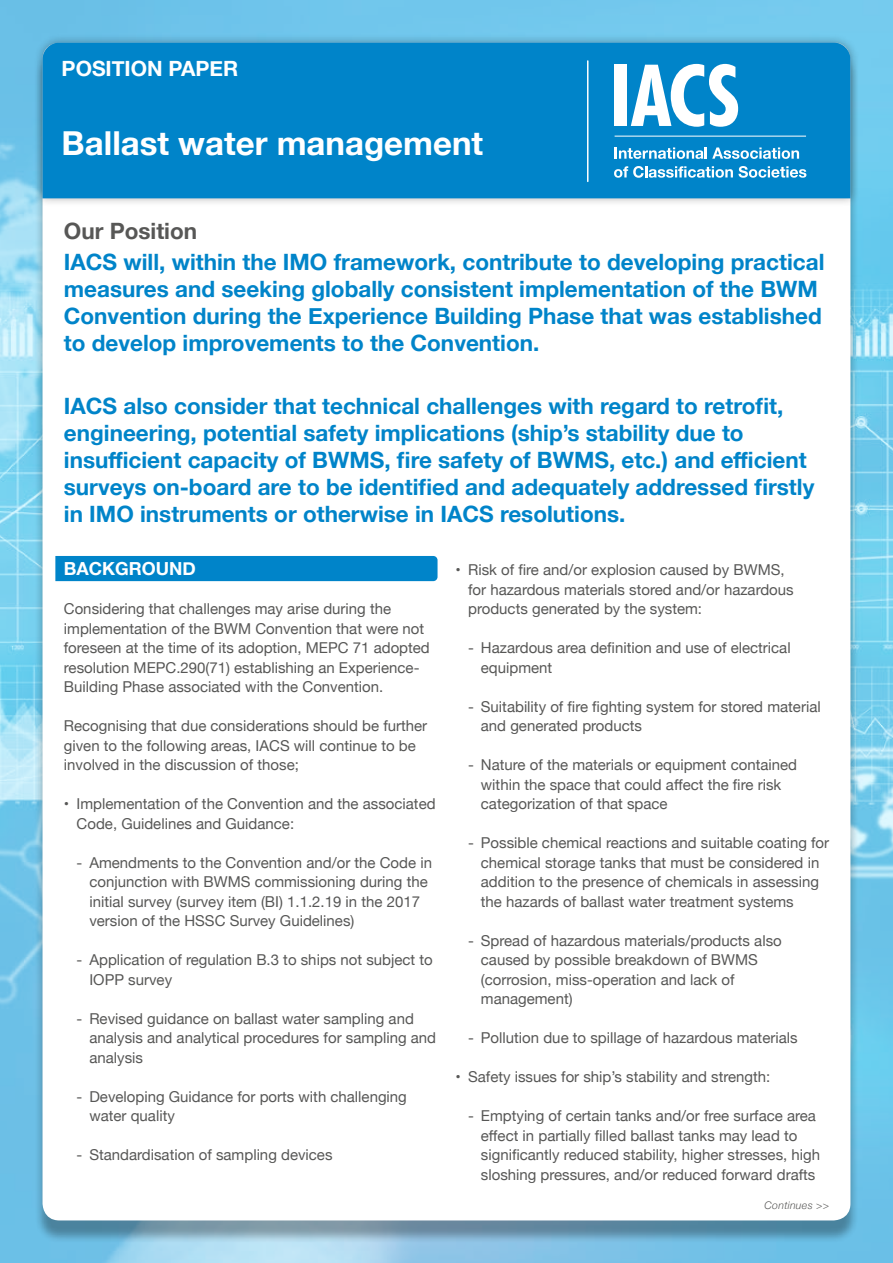
<style>
.page{position:relative;width:893px;height:1263px;background:#fff}
.page>*{position:absolute;margin:0;border:0;box-sizing:border-box;transform-origin:0 0}
.t1{font:700 33px "Helvetica Neue";color:#fff}
.t2{font:700 22.5px/27px "Helvetica Neue";color:#0084c9}
.t3{font:700 22.5px "Helvetica Neue";color:#575756}
.t4{font:700 21px "Helvetica Neue";color:#fff}
.t5{font:700 18px "Helvetica Neue";color:#fff}
.t6{font:15px/19.5px "Helvetica Neue";color:#575756}
.t7{font:italic 300 10.5px "Helvetica Neue";letter-spacing:.03em;color:#575756}
</style>
<div class="page">
<img style="left:0;top:0;width:893px;height:1263px">
<div style="left:34px;top:49px;width:825px;height:1195px;background:#000;opacity:.32"></div>
<div style="left:43px;top:43px;width:807px;height:1177px;background:#fff;border-radius:17px"></div>
<div style="left:34px;top:34px;width:826px;height:173px;background:#000;opacity:.3"></div>
<div style="left:43px;top:43px;width:807px;height:155px;background:#0084c9"></div>
<div style="left:615px;top:65px;width:12px;height:61px;background:#fff"></div>
<svg style="left:631px;top:64px;width:107px;height:63px"></svg>
<svg style="left:53px;top:136px;width:753px;height:42px;background:#0f8bcc"></svg>
<hr style="left:587px;top:61px;width:1px;height:120px;background:#fff">
<div style="left:53px;top:57px;width:257px;height:25px;background:#0084c9"></div>
<div style="left:55px;top:556px;width:383px;height:25px;background:#0084c9"></div>
<h3 class="t4" style="left:62px;top:52px;width:178px">POSITION PAPER</h3>
<h1 class="t1" style="left:62px;top:117px;width:423px">Ballast water management</h1>
<h2 class="t3" style="left:64px;top:214px;width:135px">Our Position</h2>
<p class="t2" style="left:64px;top:250px;width:762px">IACS will, within the IMO framework, contribute to developing practical measures and seeking globally consistent implementation of the BWM Convention during the Experience Building Phase that was established to develop improvements to the Convention.</p>
<p class="t2" style="left:64px;top:393px;width:752px">IACS also consider that technical challenges with regard to retrofit, engineering, potential safety implications (ship’s stability due to insufficient capacity of BWMS, fire safety of BWMS, etc.) and efficient surveys on-board are to be identified and adequately addressed firstly in IMO instruments or otherwise in IACS resolutions.</p>
<p class="t5" style="left:64px;top:554px;width:134px">BACKGROUND</p>
<p class="t6" style="left:64px;top:600px;width:367px">Considering that challenges may arise during the implementation of the BWM Convention that were not foreseen at the time of its adoption, MEPC 71 adopted resolution MEPC.290(71) establishing an Experience-Building Phase associated with the Convention.</p>
<p class="t6" style="left:64px;top:717px;width:365px">Recognising that due considerations should be further given to the following areas, IACS will continue to be involved in the discussion of those;</p>
<p class="t6" style="left:77px;top:795px;width:361px;text-indent:-13px">• Implementation of the Convention and the associated<br>Code, Guidelines and Guidance:</p>
<p class="t6" style="left:89px;top:853px;width:344px;text-indent:-13px">- Amendments to the Convention and/or the Code in conjunction with BWMS commissioning during the initial survey (survey item (BI) 1.1.2.19 in the 2017 version of the HSSC Survey Guidelines)</p>
<p class="t6" style="left:89px;top:951px;width:345px;text-indent:-13px">- Application of regulation B.3 to ships not subject to<br>IOPP survey</p>
<p class="t6" style="left:89px;top:1009px;width:348px;text-indent:-13px">- Revised guidance on ballast water sampling and analysis and analytical procedures for sampling and analysis</p>
<p class="t6" style="left:89px;top:1087px;width:319px;text-indent:-13px">- Developing Guidance for ports with challenging water quality</p>
<p class="t6" style="left:77px;top:1146px;width:257px">- Standardisation of sampling devices</p>
<p class="t6" style="left:468px;top:561px;width:327px;text-indent:-13px">• Risk of fire and/or explosion caused by BWMS, for hazardous materials stored and/or hazardous products generated by the system:</p>
<p class="t6" style="left:481px;top:639px;width:311px;text-indent:-13px">- Hazardous area definition and use of electrical equipment</p>
<p class="t6" style="left:481px;top:697px;width:341px;text-indent:-13px">- Suitability of fire fighting system for stored material and generated products</p>
<p class="t6" style="left:481px;top:756px;width:318px;text-indent:-13px">- Nature of the materials or equipment contained within the space that could affect the fire risk categorization of that space</p>
<p class="t6" style="left:481px;top:834px;width:350px;text-indent:-13px">- Possible chemical reactions and suitable coating for chemical storage tanks that must be considered in addition to the presence of chemicals in assessing the hazards of ballast water treatment systems</p>
<p class="t6" style="left:481px;top:931px;width:302px;text-indent:-13px">- Spread of hazardous materials/products also caused by possible breakdown of BWMS (corrosion, miss-operation and lack of management)</p>
<p class="t6" style="left:468px;top:1029px;width:331px">- Pollution due to spillage of hazardous materials</p>
<p class="t6" style="left:455px;top:1068px;width:317px">• Safety issues for ship’s stability and strength:</p>
<p class="t6" style="left:481px;top:1107px;width:341px;text-indent:-13px">- Emptying of certain tanks and/or free surface area effect in partially filled ballast tanks may lead to significantly reduced stability, higher stresses, high sloshing pressures, and/or reduced forward drafts</p>
<p class="t7" style="left:764px;top:1197px;width:66px">Continues &gt;&gt;</p>
</div>
